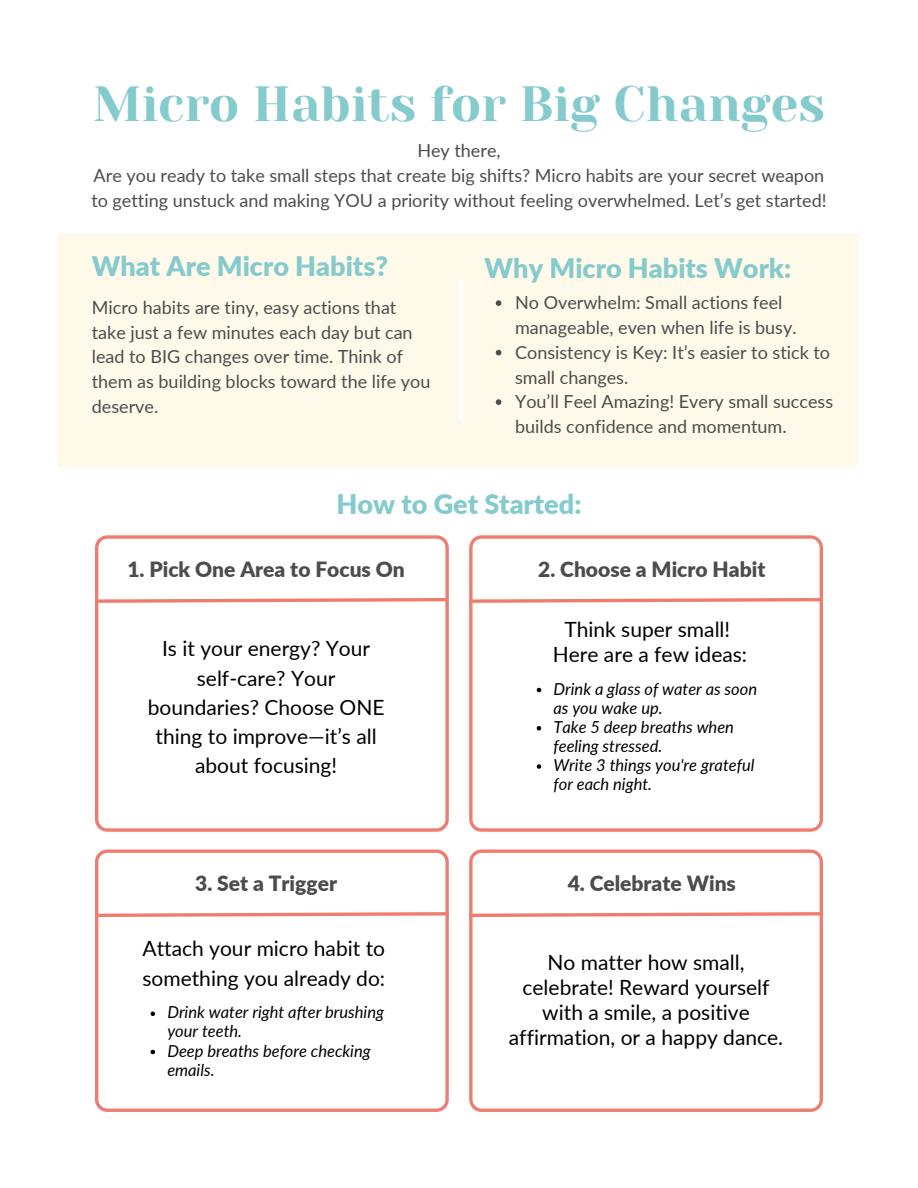
<style>
.page{position:relative;width:918px;height:1188px;background:#fff}
.page>*{position:absolute;margin:0;border:0;box-sizing:border-box;transform-origin:0 0}
.t1{font:49.2px "Yeseva One";color:#85cbcd}
.t2{font:900 27px "Lato";color:#85cbcd}
.t3{font:21px/29.2px "Lato";color:#000;text-align:center}
.t4{font:900 21px "Lato";color:#4c4c4b}
.t5{font:18px/24.8px "Lato";color:#4c4c4b}
.t6{font:italic 16.5px/19.2px "Lato";color:#000}
</style>
<div class="page">
<svg style="left:95px;top:535px;width:354px;height:297px"></svg>
<svg style="left:95px;top:596px;width:354px;height:9px"></svg>
<div style="left:58px;top:234px;width:801px;height:233px;background:#fff9ea"></div>
<svg style="left:496px;top:300px;width:5px;height:6px"></svg>
<svg style="left:496px;top:350px;width:5px;height:5px"></svg>
<svg style="left:496px;top:399px;width:5px;height:6px"></svg>
<svg style="left:469px;top:535px;width:354px;height:297px"></svg>
<svg style="left:537px;top:688px;width:4px;height:4px"></svg>
<svg style="left:537px;top:726px;width:4px;height:5px"></svg>
<svg style="left:537px;top:764px;width:4px;height:5px"></svg>
<svg style="left:95px;top:849px;width:354px;height:263px"></svg>
<svg style="left:469px;top:849px;width:354px;height:263px"></svg>
<svg style="left:151px;top:1012px;width:4px;height:4px"></svg>
<svg style="left:151px;top:1050px;width:4px;height:4px"></svg>
<hr style="left:459px;top:280px;width:4px;height:140px;background:#fff">
<svg style="left:469px;top:596px;width:354px;height:9px"></svg>
<svg style="left:95px;top:910px;width:354px;height:9px"></svg>
<svg style="left:469px;top:910px;width:354px;height:9px"></svg>
<h1 class="t1" style="left:93px;top:76px;width:733px">Micro Habits for Big Changes</h1>
<p class="t5" style="left:417px;top:138px;width:85px">Hey there,</p>
<p class="t5" style="left:91px;top:163px;width:737px">Are you ready to take small steps that create big shifts? Micro habits are your secret weapon to getting unstuck and making YOU a priority without feeling overwhelmed. Let’s get started!</p>
<h2 class="t2" style="left:92px;top:250px;width:298px">What Are Micro Habits?</h2>
<p class="t5" style="left:92px;top:295px;width:340px">Micro habits are tiny, easy actions that take just a few minutes each day but can lead to BIG changes over time. Think of them as building blocks toward the life you deserve.</p>
<p class="t2" style="left:485px;top:251px;width:308px">Why Micro Habits Work:</p>
<p class="t5" style="left:515px;top:290px;width:283px">No Overwhelm: Small actions feel manageable, even when life is busy.</p>
<p class="t5" style="left:515px;top:339px;width:317px">Consistency is Key: It’s easier to stick to small changes.</p>
<h2 class="t5" style="left:515px;top:389px;width:320px">You’ll Feel Amazing! Every small success builds confidence and momentum.</h2>
<h2 class="t2" style="left:336px;top:488px;width:247px">How to Get Started:</h2>
<h3 class="t4" style="left:127px;top:556px;width:279px">1. Pick One Area to Focus On</h3>
<h4 class="t3" style="left:148px;top:634px;width:238px">Is it your energy? Your self-care? Your boundaries? Choose ONE thing to improve—it’s all about focusing!</h4>
<h3 class="t4" style="left:195px;top:870px;width:143px">3. Set a Trigger</h3>
<h4 class="t3" style="left:142px;top:934px;width:244px;text-align:left">Attach your micro habit to something you already do:</h4>
<h3 class="t6" style="left:167px;top:1002px;width:218px">Drink water right after brushing your teeth.</h3>
<h4 class="t6" style="left:167px;top:1041px;width:205px">Deep breaths before checking emails.</h4>
<h3 class="t4" style="left:538px;top:556px;width:229px">2. Choose a Micro Habit</h3>
<h4 class="t3" style="left:553px;top:617px;width:196px;line-height:24.8px">Think super small!<br>Here are a few ideas:</h4>
<p class="t6" style="left:554px;top:679px;width:205px">Drink a glass of water as soon as you wake up.</p>
<p class="t6" style="left:554px;top:717px;width:182px">Take 5 deep breaths when feeling stressed.</p>
<p class="t6" style="left:554px;top:755px;width:203px">Write 3 things you're grateful for each night.</p>
<p class="t4" style="left:568px;top:870px;width:170px">4. Celebrate Wins</p>
<p class="t3" style="left:509px;top:950px;width:276px;line-height:24.8px">No matter how small, celebrate! Reward yourself with a smile, a positive affirmation, or a happy dance.</p>
</div>
